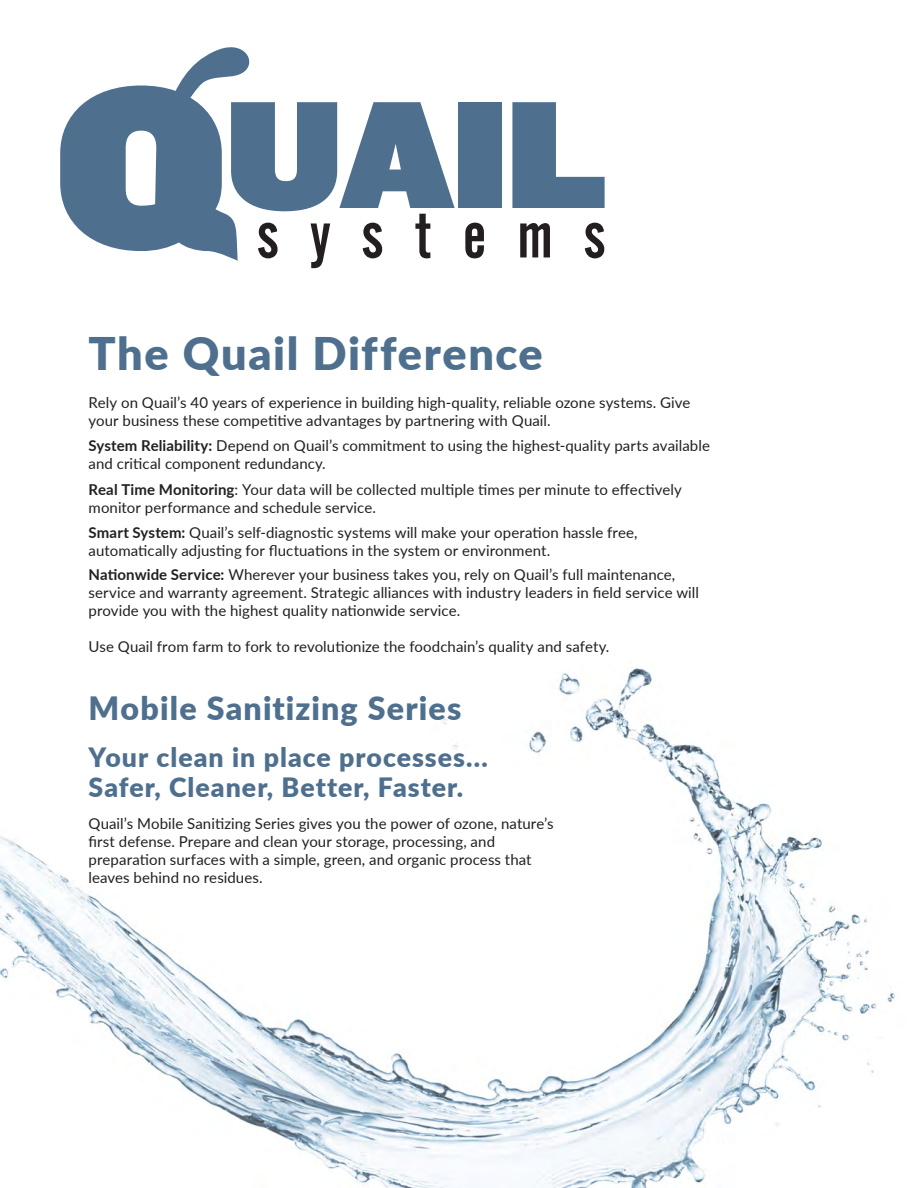
<style>
.page{position:relative;width:918px;height:1188px;background:#fff}
.page>*{position:absolute;margin:0;border:0;box-sizing:border-box;transform-origin:0 0}
.Paragraph_Style_1{font:900 45px "Lato";letter-spacing:.035em;color:#4e6f8e}
.Paragraph_Style_1-2{font:900 32.1px "Lato";letter-spacing:.035em;color:#4e6f8e}
.Paragraph_Style_1-3{font:900 26.7px "Lato";letter-spacing:.04em;color:#4e6f8e}
.Paragraph_Style_1-4{font:15px/18px "Lato";letter-spacing:.005em;color:#231f20}
.s1{font-weight:700}
</style>
<div class="page">
<img style="left:0;top:668px;width:895px;height:520px">
<div style="left:458px;top:102px;width:43px;height:106px;background:#4e6f8e"></div>
<svg style="left:512px;top:102px;width:93px;height:106px"></svg>
<svg style="left:60px;top:47px;width:395px;height:221px"></svg>
<svg style="left:465px;top:223px;width:19px;height:35px"></svg>
<svg style="left:520px;top:223px;width:30px;height:34px"></svg>
<svg style="left:585px;top:223px;width:19px;height:35px"></svg>
<p class="Paragraph_Style_1" style="left:89px;top:319px;width:456px">The Quail Difference</p>
<p class="Paragraph_Style_1-4" style="left:89px;top:393px;width:603px">Rely on Quail’s 40 years of experience in building high-quality, reliable ozone systems. Give your business these competitive advantages by partnering with Quail.</p>
<p class="Paragraph_Style_1-4" style="left:89px;top:436px;width:623px"><span class="s1">System Reliability:</span> Depend on Quail’s commitment to using the highest-quality parts available and critical component redundancy.</p>
<p class="Paragraph_Style_1-4" style="left:89px;top:480px;width:595px"><span class="s1">Real Time Monitoring</span>: Your data will be collected multiple times per minute to effectively monitor performance and schedule service.</p>
<p class="Paragraph_Style_1-4" style="left:89px;top:523px;width:550px"><span class="s1">Smart System:</span> Quail’s self-diagnostic systems will make your operation hassle free, automatically adjusting for fluctuations in the system or environment.</p>
<p class="Paragraph_Style_1-4" style="left:89px;top:565px;width:612px"><span class="s1">Nationwide Service:</span> Wherever your business takes you, rely on Quail’s full maintenance, service and warranty agreement. Strategic alliances with industry leaders in field service will provide you with the highest quality nationwide service.</p>
<p class="Paragraph_Style_1-4" style="left:89px;top:637px;width:522px">Use Quail from farm to fork to revolutionize the foodchain’s quality and safety.</p>
<p class="Paragraph_Style_1-2" style="left:89px;top:684px;width:374px">Mobile Sanitizing Series</p>
<p class="Paragraph_Style_1-3" style="left:89px;top:737px;width:401px">Your clean in place processes...</p>
<p class="Paragraph_Style_1-3" style="left:89px;top:767px;width:376px">Safer, Cleaner, Better, Faster.</p>
<p class="Paragraph_Style_1-4" style="left:89px;top:813px;width:466px">Quail’s Mobile Sanitizing Series gives you the power of ozone, nature’s first defense. Prepare and clean your storage, processing, and preparation surfaces with a simple, green, and organic process that leaves behind no residues.</p>
</div>
